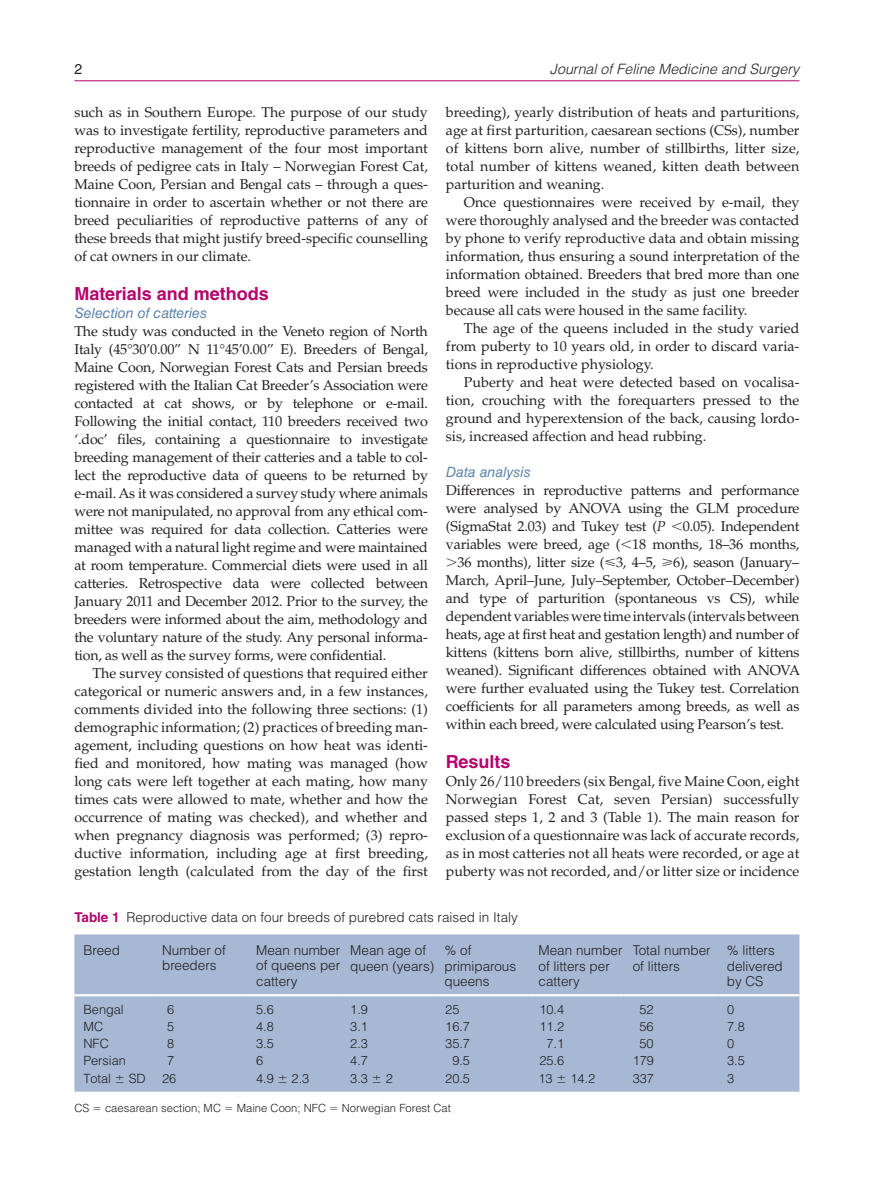
<style>
.page{position:relative;width:893px;height:1191px;background:#fff}
.page>*{position:absolute;margin:0;border:0;box-sizing:border-box;transform-origin:0 0}
.t1{font:700 18px "Helvetica LT Std";color:#b6036c}
.t2{font:14.25px/18px "Palatino LT Std";letter-spacing:-.015em;color:#231f20;text-align:justify}
.t3{font:italic 300 14.25px "Helvetica LT Std";color:#231f20}
.t4{font:italic 14.25px "Helvetica LT Std";color:#5e85ae}
.t5{font:14.25px "Helvetica LT Std";color:#231f20}
.t6{font:300 13.5px/15.8px "Helvetica LT Std";color:#231f20}
.t7{font:300 12.75px "Helvetica LT Std";color:#231f20}
.t8{font:300 11.25px "Helvetica LT Std";color:#231f20}
.s1{font-style:italic}
.s2{font-weight:700;color:#b6036c}
</style>
<div class="page">
<hr style="left:74px;top:80px;width:725px;height:1px;background:#b6036c">
<div style="left:74px;top:934px;width:725px;height:157px;background:#a6b8d3"></div>
<hr style="left:74px;top:994px;width:79px;height:2px;background:#fff">
<hr style="left:153px;top:994px;width:94px;height:2px;background:#fff">
<hr style="left:247px;top:994px;width:94px;height:2px;background:#fff">
<hr style="left:341px;top:994px;width:94px;height:2px;background:#fff">
<hr style="left:435px;top:994px;width:95px;height:2px;background:#fff">
<hr style="left:530px;top:994px;width:94px;height:2px;background:#fff">
<hr style="left:624px;top:994px;width:94px;height:2px;background:#fff">
<hr style="left:718px;top:994px;width:81px;height:2px;background:#fff">
<svg style="left:116px;top:1074px;width:8px;height:8px"></svg>
<svg style="left:279px;top:1074px;width:8px;height:8px"></svg>
<svg style="left:373px;top:1074px;width:8px;height:8px"></svg>
<svg style="left:558px;top:1074px;width:7px;height:8px"></svg>
<p class="t5" style="left:74px;top:61px;width:9px">2</p>
<p class="t3" style="left:550px;top:60px;width:251px">Journal of Feline Medicine and Surgery</p>
<p class="t2" style="left:74px;top:103px;width:355px">such as in Southern Europe. The purpose of our study was to investigate fertility, reproductive parameters and reproductive management of the four most important breeds of pedigree cats in Italy – Norwegian Forest Cat, Maine Coon, Persian and Bengal cats – through a ques&shy;tionnaire in order to ascertain whether or not there are breed peculiarities of reproductive patterns of any of these breeds that might justify breed-specific counselling of cat owners in our climate.</p>
<p class="t1" style="left:74px;top:282px;width:196px">Materials and methods</p>
<p class="t4" style="left:74px;top:304px;width:134px">Selection of catteries</p>
<p class="t2" style="left:74px;top:322px;width:355px">The study was conducted in the Veneto region of North Italy (45°30’0.00” N 11°45’0.00” E). Breeders of Bengal, Maine Coon, Norwegian Forest Cats and Persian breeds registered with the Italian Cat Breeder’s Association were contacted at cat shows, or by telephone or e-mail.<br>Following the initial contact, 110 breeders received two ‘.doc’ files, containing a questionnaire to investigate breeding management of their catteries and a table to col&shy;lect the reproductive data of queens to be returned by e-mail. As it was considered a survey study where animals were not manipulated, no approval from any ethical com&shy;mittee was required for data collection. Catteries were managed with a natural light regime and were maintained at room temperature. Commercial diets were used in all catteries. Retrospective data were collected between January 2011 and December 2012. Prior to the survey, the breeders were informed about the aim, methodology and the voluntary nature of the study. Any personal informa&shy;tion, as well as the survey forms, were confidential.</p>
<p class="t2" style="left:74px;top:664px;width:355px;text-indent:18px">The survey consisted of questions that required either categorical or numeric answers and, in a few instances, comments divided into the following three sections: (1) demographic information; (2) practices of breeding man&shy;agement, including questions on how heat was identi&shy;fied and monitored, how mating was managed (how long cats were left together at each mating, how many times cats were allowed to mate, whether and how the occurrence of mating was checked), and whether and when pregnancy diagnosis was performed; (3) repro&shy;ductive information, including age at first breeding, gestation length (calculated from the day of the first</p>
<p class="t2" style="left:446px;top:103px;width:355px">breeding), yearly distribution of heats and parturitions, age at first parturition, caesarean sections (CSs), number of kittens born alive, number of stillbirths, litter size, total number of kittens weaned, kitten death between parturition and weaning.</p>
<p class="t2" style="left:446px;top:193px;width:355px;text-indent:18px">Once questionnaires were received by e-mail, they were thoroughly analysed and the breeder was contacted by phone to verify reproductive data and obtain missing information, thus ensuring a sound interpretation of the information obtained. Breeders that bred more than one breed were included in the study as just one breeder because all cats were housed in the same facility.</p>
<p class="t2" style="left:446px;top:319px;width:355px;text-indent:18px">The age of the queens included in the study varied from puberty to 10 years old, in order to discard varia&shy;tions in reproductive physiology.</p>
<p class="t2" style="left:446px;top:373px;width:355px;text-indent:18px">Puberty and heat were detected based on vocalisa&shy;tion, crouching with the forequarters pressed to the ground and hyperextension of the back, causing lordo&shy;sis, increased affection and head rubbing.</p>
<p class="t4" style="left:446px;top:463px;width:86px">Data analysis</p>
<p class="t2" style="left:446px;top:481px;width:355px">Differences in reproductive patterns and performance</p>
<p class="t2" style="left:446px;top:499px;width:355px">were analysed by ANOVA using the GLM procedure</p>
<p class="t2" style="left:446px;top:517px;width:355px">(SigmaStat 2.03) and Tukey test (<span class="s1">P</span> 0.05). Independent</p>
<p class="t2" style="left:446px;top:535px;width:355px">variables were breed, age ( 18 months, 18–36 months,</p>
<p class="t2" style="left:458px;top:553px;width:343px">36 months), litter size (⩽3, 4–5, ⩾6), season (January–</p>
<p class="t2" style="left:446px;top:571px;width:355px">March, April–June, July–September, October–December)</p>
<p class="t2" style="left:446px;top:589px;width:355px">and type of parturition (spontaneous vs CS), while</p>
<p class="t2" style="left:446px;top:607px;width:355px">dependent variables were time intervals (intervals between</p>
<p class="t2" style="left:446px;top:625px;width:355px">heats, age at first heat and gestation length) and number of</p>
<p class="t2" style="left:446px;top:643px;width:355px">kittens (kittens born alive, stillbirths, number of kittens</p>
<p class="t2" style="left:446px;top:661px;width:356px">weaned). Significant differences obtained with ANOVA</p>
<p class="t2" style="left:446px;top:679px;width:355px">were further evaluated using the Tukey test. Correlation</p>
<p class="t2" style="left:446px;top:697px;width:355px">coefficients for all parameters among breeds, as well as</p>
<p class="t2" style="left:446px;top:715px;width:340px">within each breed, were calculated using Pearson’s test.</p>
<p class="t1" style="left:446px;top:750px;width:66px">Results</p>
<p class="t2" style="left:446px;top:772px;width:355px">Only 26/110 breeders (six Bengal, five Maine Coon, eight Norwegian Forest Cat, seven Persian) successfully passed steps 1, 2 and 3 (Table 1). The main reason for exclusion of a questionnaire was lack of accurate records, as in most catteries not all heats were recorded, or age at puberty was not recorded, and/or litter size or incidence</p>
<p class="t6" style="left:74px;top:909px;width:445px"><span class="s2">Table 1</span> Reproductive data on four breeds of purebred cats raised in Italy</p>
<p class="t6" style="left:83px;top:942px;width:38px">Breed</p>
<p class="t6" style="left:162px;top:942px;width:65px">Number of breeders</p>
<p class="t6" style="left:256px;top:942px;width:86px;text-align:justify">Mean number of queens per cattery</p>
<p class="t6" style="left:350px;top:942px;width:86px">Mean age of queen (years)</p>
<p class="t6" style="left:444px;top:942px;width:73px">% of primiparous queens</p>
<p class="t6" style="left:539px;top:942px;width:86px">Mean number of litters per cattery</p>
<p class="t6" style="left:633px;top:942px;width:80px">Total number of litters</p>
<p class="t6" style="left:727px;top:942px;width:58px">% litters delivered by CS</p>
<p class="t7" style="left:83px;top:1001px;width:42px">Bengal</p>
<p class="t7" style="left:167px;top:1001px;width:9px">6</p>
<p class="t7" style="left:256px;top:1001px;width:19px">5.6</p>
<p class="t7" style="left:350px;top:1001px;width:19px">1.9</p>
<p class="t7" style="left:445px;top:1001px;width:16px">25</p>
<p class="t7" style="left:539px;top:1001px;width:26px">10.4</p>
<p class="t7" style="left:639px;top:1001px;width:16px">52</p>
<p class="t7" style="left:727px;top:1001px;width:9px">0</p>
<p class="t7" style="left:83px;top:1018px;width:21px">MC</p>
<p class="t7" style="left:167px;top:1018px;width:9px">5</p>
<p class="t7" style="left:256px;top:1018px;width:19px">4.8</p>
<p class="t7" style="left:350px;top:1018px;width:19px">3.1</p>
<p class="t7" style="left:445px;top:1018px;width:26px">16.7</p>
<p class="t7" style="left:539px;top:1018px;width:26px">11.2</p>
<p class="t7" style="left:639px;top:1018px;width:16px">56</p>
<p class="t7" style="left:727px;top:1018px;width:19px">7.8</p>
<p class="t7" style="left:83px;top:1035px;width:27px">NFC</p>
<p class="t7" style="left:167px;top:1035px;width:9px">8</p>
<p class="t7" style="left:256px;top:1035px;width:19px">3.5</p>
<p class="t7" style="left:350px;top:1035px;width:19px">2.3</p>
<p class="t7" style="left:445px;top:1035px;width:26px">35.7</p>
<p class="t7" style="left:546px;top:1035px;width:19px">7.1</p>
<p class="t7" style="left:639px;top:1035px;width:16px">50</p>
<p class="t7" style="left:727px;top:1035px;width:9px">0</p>
<p class="t7" style="left:83px;top:1053px;width:44px">Persian</p>
<p class="t7" style="left:167px;top:1053px;width:9px">7</p>
<p class="t7" style="left:256px;top:1053px;width:9px">6</p>
<p class="t7" style="left:350px;top:1053px;width:19px">4.7</p>
<p class="t7" style="left:452px;top:1053px;width:19px">9.5</p>
<p class="t7" style="left:539px;top:1053px;width:26px">25.6</p>
<p class="t7" style="left:633px;top:1053px;width:23px">179</p>
<p class="t7" style="left:727px;top:1053px;width:19px">3.5</p>
<p class="t7" style="left:83px;top:1070px;width:29px">Total</p>
<p class="t7" style="left:129px;top:1070px;width:18px">SD</p>
<p class="t7" style="left:162px;top:1070px;width:16px">26</p>
<p class="t7" style="left:256px;top:1070px;width:19px">4.9</p>
<p class="t7" style="left:292px;top:1070px;width:19px">2.3</p>
<p class="t7" style="left:350px;top:1070px;width:19px">3.3</p>
<p class="t7" style="left:386px;top:1070px;width:9px">2</p>
<p class="t7" style="left:445px;top:1070px;width:26px">20.5</p>
<p class="t7" style="left:539px;top:1070px;width:16px">13</p>
<p class="t7" style="left:570px;top:1070px;width:26px">14.2</p>
<p class="t7" style="left:633px;top:1070px;width:23px">337</p>
<p class="t7" style="left:727px;top:1070px;width:9px">3</p>
<p class="t8" style="left:74px;top:1100px;width:16px">CS</p>
<p class="t8" style="left:105px;top:1100px;width:118px">caesarean section; MC</p>
<p class="t8" style="left:237px;top:1100px;width:91px">Maine Coon; NFC</p>
<p class="t8" style="left:342px;top:1100px;width:111px">Norwegian Forest Cat</p>
</div>
